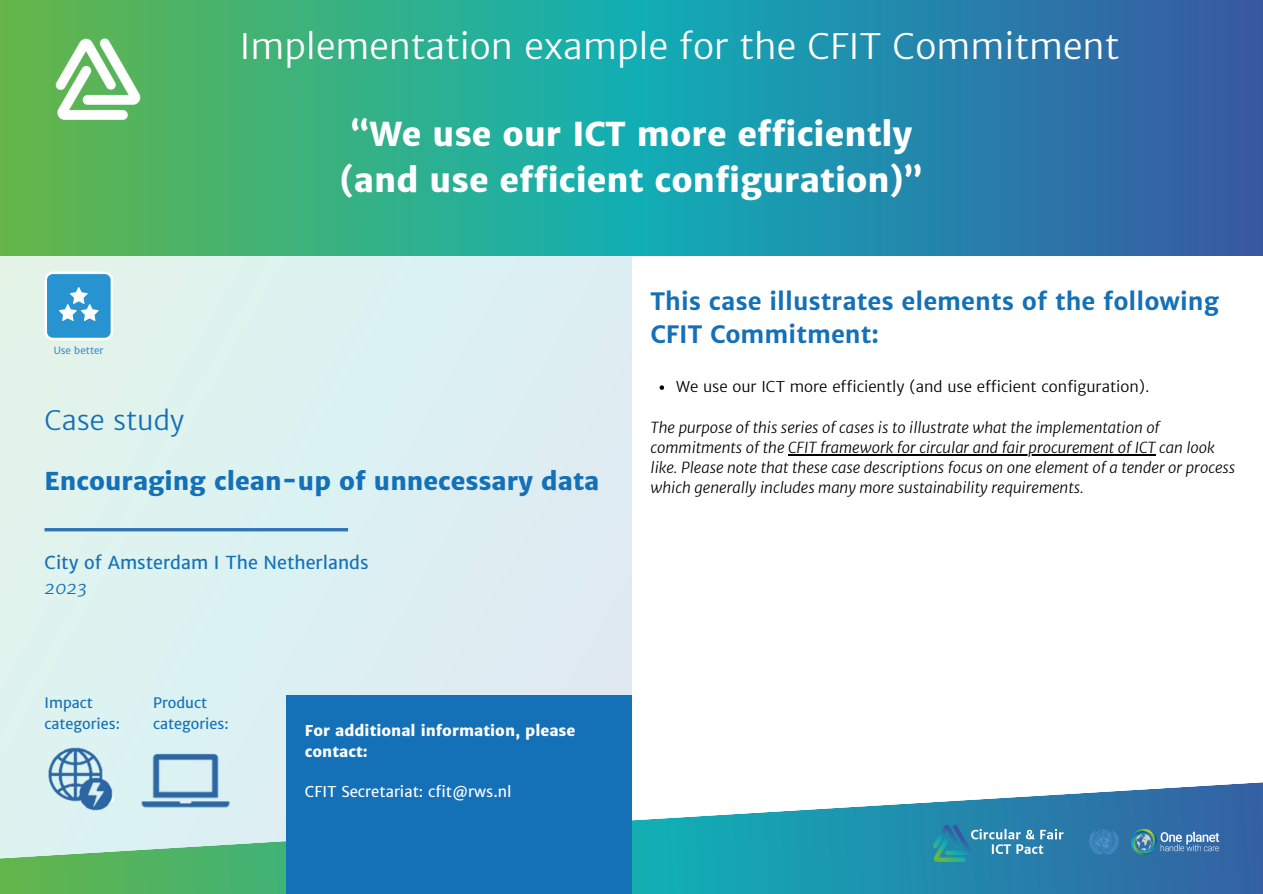
<style>
.page{position:relative;width:1263px;height:894px;background:#fff}
.page>*{position:absolute;margin:0;border:0;box-sizing:border-box;transform-origin:0 0}
.t1{font:300 35.25px "Merriweather Sans";color:#fff}
.t2{font:800 33px/46.2px "Merriweather Sans";color:#fff;text-align:center}
.t3{font:300 26.85px "Merriweather Sans";color:#1470b7}
.t4{font:800 24.6px "Merriweather Sans";color:#1470b7}
.t5{font:700 24px/32.7px "Merriweather Sans";color:#1470b7}
.t6{font:18px "Merriweather Sans";color:#1470b7}
.t7{font:italic 300 18px "Merriweather Sans";color:#1470b7}
.t8{font:italic 300 15px/20.2px "Merriweather Sans";color:#000}
.t9{font:300 15px "Merriweather Sans";color:#000}
.t10{font:800 15px/20.2px "Merriweather Sans";color:#fff}
.t11{font:15px "Merriweather Sans";color:#fff}
.t12{font:14.55px "Merriweather Sans";color:#1470b7}
.t13{font:10.05px "Merriweather Sans";color:#438ec8}
</style>
<div class="page">
<div style="left:0;top:76px;width:631px;height:798px;background:#ddf2f2"></div>
<svg style="left:0;top:0;width:1263px;height:256px;background:#2e9996"></svg>
<div style="left:46px;top:273px;width:66px;height:66px;background:#2794d1;border-radius:7px"></div>
<div style="left:45px;top:271px;width:68px;height:69px;border:3px solid #fff;border-radius:7px"></div>
<svg style="left:59px;top:287px;width:40px;height:34px"></svg>
<hr style="left:45px;top:528px;width:303px;height:3px;background:#3174b8">
<svg style="left:0;top:778px;width:1263px;height:115px"></svg>
<svg style="left:933px;top:824px;width:130px;height:37px;background:#3e90b1"></svg>
<img style="left:1084px;top:821px;width:141px;height:40px">
<div style="left:286px;top:694px;width:345px;height:199px;background:#1470b7"></div>
<img style="left:45px;top:27px;width:106px;height:107px">
<svg style="left:660px;top:385px;width:4px;height:5px"></svg>
<hr style="left:788px;top:454px;width:368px;height:1px;background:#000">
<img style="left:45px;top:747px;width:68px;height:63px">
<img style="left:141px;top:753px;width:91px;height:57px">
<p class="t1" style="left:240px;top:25px;width:881px">Implementation example for the CFIT Commitment</p>
<p class="t2" style="left:340px;top:111px;width:584px">“We use our ICT more efficiently (and use efficient configuration)”</p>
<p class="t13" style="left:54px;top:344px;width:51px">Use better</p>
<p class="t3" style="left:45px;top:403px;width:141px">Case study</p>
<p class="t4" style="left:45px;top:466px;width:556px">Encouraging clean-up of unnecessary data</p>
<p class="t6" style="left:45px;top:551px;width:326px">City of Amsterdam I The Netherlands</p>
<p class="t7" style="left:45px;top:575px;width:44px">2023</p>
<p class="t12" style="left:45px;top:694px;width:50px">Impact</p>
<p class="t12" style="left:45px;top:714px;width:77px">categories:</p>
<p class="t12" style="left:153px;top:694px;width:56px">Product</p>
<p class="t12" style="left:153px;top:714px;width:77px">categories:</p>
<p class="t10" style="left:305px;top:720px;width:272px">For additional information, please contact:</p>
<p class="t11" style="left:305px;top:782px;width:208px">CFIT Secretariat: cfit@rws.nl</p>
<p class="t5" style="left:651px;top:285px;width:570px">This case illustrates elements of the following<br>CFIT Commitment:</p>
<p class="t9" style="left:676px;top:377px;width:475px">We use our ICT more efficiently (and use efficient configuration).</p>
<p class="t8" style="left:651px;top:417px;width:586px">The purpose of this series of cases is to illustrate what the implementation of commitments of the CFIT framework for circular and fair procurement of ICT can look like. Please note that these case descriptions focus on one element of a tender or process which generally includes many more sustainability requirements.</p>
</div>
